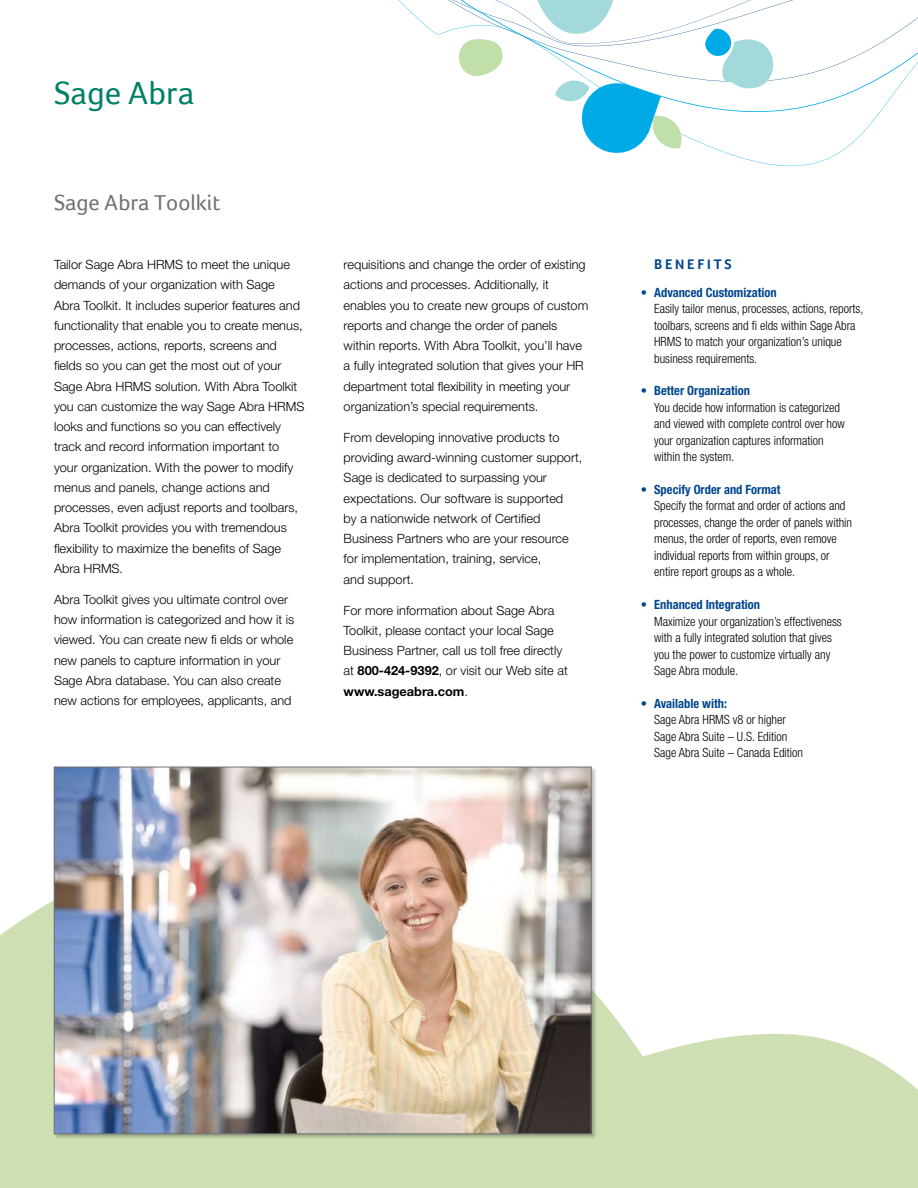
<style>
.page{position:relative;width:918px;height:1188px;background:#fff}
.page>*{position:absolute;margin:0;border:0;box-sizing:border-box;transform-origin:0 0}
.t1{font:33px "Foco";color:#008066}
.t2{font:22.5px "Foco";color:#717074}
.t3{font:700 14.25px "Foco";letter-spacing:.2em;color:#00478d}
.t4{font:300 12.75px/20.2px "Helvetica Neue";color:#000}
.t5{font:300 condensed 12.75px/16.5px "Helvetica Neue";color:#000}
.t6{font:700 condensed 12.75px "Helvetica Neue";color:#00478d}
.s1{font-weight:700}
</style>
<div class="page">
<svg style="left:0;top:779px;width:918px;height:409px"></svg>
<svg style="left:398px;top:0;width:520px;height:157px"></svg>
<div style="left:54px;top:767px;width:543px;height:372px;background:#000;opacity:.25"></div>
<img style="left:56px;top:769px;width:533px;height:363px">
<h1 class="t1" style="left:54px;top:74px;width:142px">Sage Abra</h1>
<h2 class="t2" style="left:54px;top:190px;width:168px">Sage Abra Toolkit</h2>
<p class="t4" style="left:54px;top:254px;width:252px">Tailor Sage Abra HRMS to meet the unique demands of your organization with Sage<br>Abra Toolkit. It includes superior features and functionality that enable you to create menus, processes, actions, reports, screens and fields so you can get the most out of your Sage Abra HRMS solution. With Abra Toolkit you can customize the way Sage Abra HRMS looks and functions so you can effectively track and record information important to your organization. With the power to modify menus and panels, change actions and processes, even adjust reports and toolbars, Abra Toolkit provides you with tremendous flexibility to maximize the benefits of Sage Abra HRMS.</p>
<p class="t4" style="left:54px;top:589px;width:242px">Abra Toolkit gives you ultimate control over how information is categorized and how it is viewed. You can create new fi elds or whole new panels to capture information in your Sage Abra database. You can also create new actions for employees, applicants, and</p>
<p class="t4" style="left:344px;top:254px;width:246px">requisitions and change the order of existing actions and processes. Additionally, it enables you to create new groups of custom reports and change the order of panels within reports. With Abra Toolkit, you’ll have a fully integrated solution that gives your HR department total flexibility in meeting your organization’s special requirements.</p>
<p class="t4" style="left:344px;top:427px;width:240px">From developing innovative products to providing award-winning customer support, Sage is dedicated to surpassing your expectations. Our software is supported<br>by a nationwide network of Certified Business Partners who are your resource for implementation, training, service,<br>and support.</p>
<p class="t4" style="left:344px;top:600px;width:226px">For more information about Sage Abra Toolkit, please contact your local Sage Business Partner, call us toll free directly at <span class="s1">800-424-9392</span>, or visit our Web site at <span class="s1">www.sageabra.com</span>.</p>
<p class="t3" style="left:654px;top:256px;width:79px">BENEFITS</p>
<p class="t6" style="left:641px;top:284px;width:138px">• Advanced Customization</p>
<p class="t5" style="left:654px;top:300px;width:211px">Easily tailor menus, processes, actions, reports, toolbars, screens and fi elds within Sage Abra HRMS to match your organization’s unique business requirements.</p>
<p class="t6" style="left:641px;top:383px;width:111px">• Better Organization</p>
<p class="t5" style="left:654px;top:399px;width:192px">You decide how information is categorized and viewed with complete control over how your organization captures information within the system.</p>
<p class="t6" style="left:641px;top:482px;width:141px">• Specify Order and Format</p>
<p class="t5" style="left:654px;top:498px;width:199px">Specify the format and order of actions and processes, change the order of panels within menus, the order of reports, even remove individual reports from within groups, or entire report groups as a whole.</p>
<p class="t6" style="left:641px;top:597px;width:121px">• Enhanced Integration</p>
<p class="t5" style="left:654px;top:613px;width:189px">Maximize your organization’s effectiveness with a fully integrated solution that gives you the power to customize virtually any Sage Abra module.</p>
<p class="t6" style="left:641px;top:696px;width:88px">• Available with:</p>
<p class="t5" style="left:654px;top:712px;width:150px">Sage Abra HRMS v8 or higher<br>Sage Abra Suite – U.S. Edition<br>Sage Abra Suite – Canada Edition</p>
</div>
